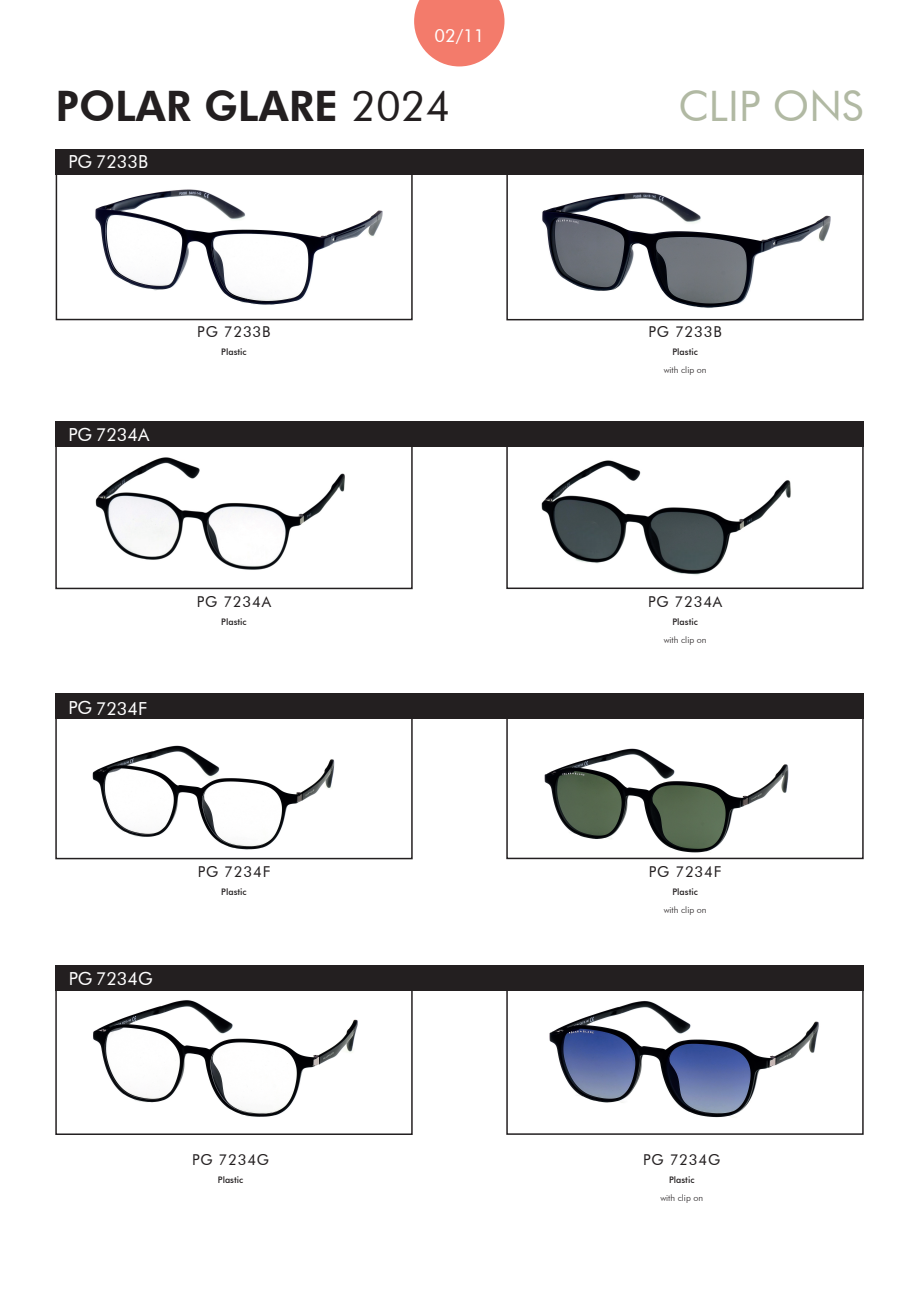
<style>
.page{position:relative;width:919px;height:1289px;background:#fff}
.page>*{position:absolute;margin:0;border:0;box-sizing:border-box;transform-origin:0 0}
.t1{font:800 42px "Futura BT";color:#231f20}
.t2{font:42px "Futura BT";color:#b1b9a3}
.t3{font:18px "Futura BT";color:#fff}
.t4{font:15px "Futura BT";letter-spacing:.05em;color:#231f20}
.t5{font:500 9px "Futura BT";color:#231f20}
.t6{font:300 9px "Futura BT";color:#231f20}
.s1{font-weight:400}
</style>
<div class="page">
<div style="left:55px;top:149px;width:808px;height:25px;background:#231f20"></div>
<div style="left:55px;top:421px;width:808px;height:25px;background:#231f20"></div>
<div style="left:55px;top:693px;width:808px;height:26px;background:#231f20"></div>
<div style="left:55px;top:965px;width:808px;height:26px;background:#231f20"></div>
<div style="left:55px;top:439px;width:357px;height:150px;border:2px solid #231f20"></div>
<div style="left:55px;top:709px;width:357px;height:150px;border:2px solid #231f20"></div>
<div style="left:55px;top:985px;width:357px;height:149px;border:2px solid #231f20"></div>
<div style="left:506px;top:171px;width:357px;height:149px;border:2px solid #231f20"></div>
<div style="left:506px;top:439px;width:357px;height:150px;border:2px solid #231f20"></div>
<div style="left:506px;top:709px;width:357px;height:150px;border:2px solid #231f20"></div>
<div style="left:506px;top:985px;width:357px;height:149px;border:2px solid #231f20"></div>
<svg style="left:414px;top:0;width:90px;height:66px;background:#f48e81"></svg>
<div style="left:56px;top:171px;width:356px;height:149px;border:2px solid #231f20"></div>
<img style="left:95px;top:189px;width:288px;height:116px">
<img style="left:95px;top:457px;width:250px;height:113px">
<img style="left:92px;top:745px;width:243px;height:105px">
<img style="left:93px;top:1000px;width:265px;height:117px">
<img style="left:542px;top:192px;width:289px;height:116px">
<img style="left:541px;top:460px;width:250px;height:115px">
<img style="left:544px;top:748px;width:245px;height:105px">
<img style="left:549px;top:1001px;width:270px;height:117px">
<p class="t3" style="left:434px;top:24px;width:51px">02/11</p>
<h1 class="t1" style="left:56px;top:80px;width:396px">POLAR GLARE <span class="s1">2024</span></h1>
<h1 class="t2" style="left:678px;top:80px;width:186px">CLIP ONS</h1>
<p class="t3" style="left:68px;top:150px;width:81px">PG 7233B</p>
<p class="t3" style="left:68px;top:423px;width:83px">PG 7234A</p>
<p class="t4" style="left:197px;top:322px;width:75px">PG 7233B</p>
<p class="t5" style="left:221px;top:346px;width:27px">Plastic</p>
<p class="t3" style="left:68px;top:697px;width:80px">PG 7234F</p>
<p class="t4" style="left:197px;top:592px;width:76px">PG 7234A</p>
<p class="t5" style="left:221px;top:616px;width:27px">Plastic</p>
<p class="t3" style="left:69px;top:967px;width:86px">PG 7234G</p>
<p class="t4" style="left:198px;top:862px;width:74px">PG 7234F</p>
<p class="t5" style="left:221px;top:886px;width:27px">Plastic</p>
<p class="t4" style="left:192px;top:1150px;width:79px">PG 7234G</p>
<p class="t5" style="left:218px;top:1174px;width:27px">Plastic</p>
<p class="t4" style="left:648px;top:322px;width:75px">PG 7233B</p>
<p class="t5" style="left:672px;top:346px;width:27px">Plastic</p>
<p class="t6" style="left:663px;top:364px;width:44px">with clip on</p>
<p class="t4" style="left:648px;top:592px;width:76px">PG 7234A</p>
<p class="t5" style="left:672px;top:616px;width:27px">Plastic</p>
<p class="t6" style="left:663px;top:634px;width:44px">with clip on</p>
<p class="t4" style="left:648px;top:862px;width:74px">PG 7234F</p>
<p class="t5" style="left:672px;top:886px;width:27px">Plastic</p>
<p class="t6" style="left:663px;top:904px;width:44px">with clip on</p>
<p class="t4" style="left:643px;top:1150px;width:79px">PG 7234G</p>
<p class="t5" style="left:669px;top:1174px;width:27px">Plastic</p>
<p class="t6" style="left:660px;top:1192px;width:44px">with clip on</p>
</div>
